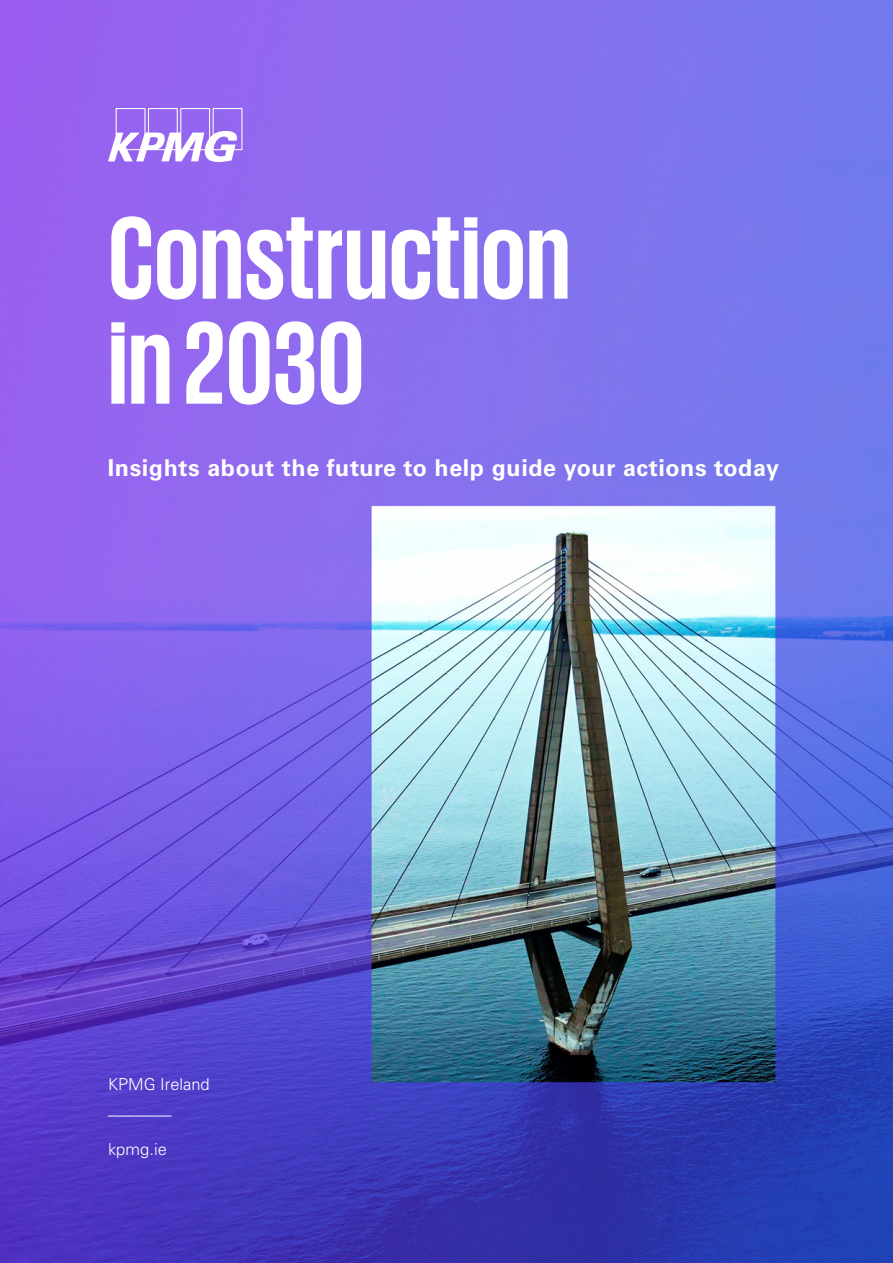
<style>
.page{position:relative;width:893px;height:1263px;background:#fff}
.page>*{position:absolute;margin:0;border:0;box-sizing:border-box;transform-origin:0 0}
.t1{font:700 120px/105px "KPMG";color:#fff}
.t2{font:700 23.25px "Univers LT Std";letter-spacing:.025em;color:#fff}
.t3{font:300 16.5px "Univers LT Std";color:#fff}
</style>
<div class="page">
<img style="left:0;top:0;width:893px;height:1263px">
<svg style="left:108px;top:108px;width:134px;height:54px"></svg>
<hr style="left:108px;top:1116px;width:63px;height:1px;background:#fff">
<h1 class="t1" style="left:108px;top:202px;width:464px">Construction in 2030</h1>
<p class="t2" style="left:108px;top:454px;width:673px">Insights about the future to help guide your actions today</p>
<p class="t3" style="left:108px;top:1074px;width:103px">KPMG Ireland</p>
<p class="t3" style="left:108px;top:1139px;width:61px">kpmg.ie</p>
</div>
